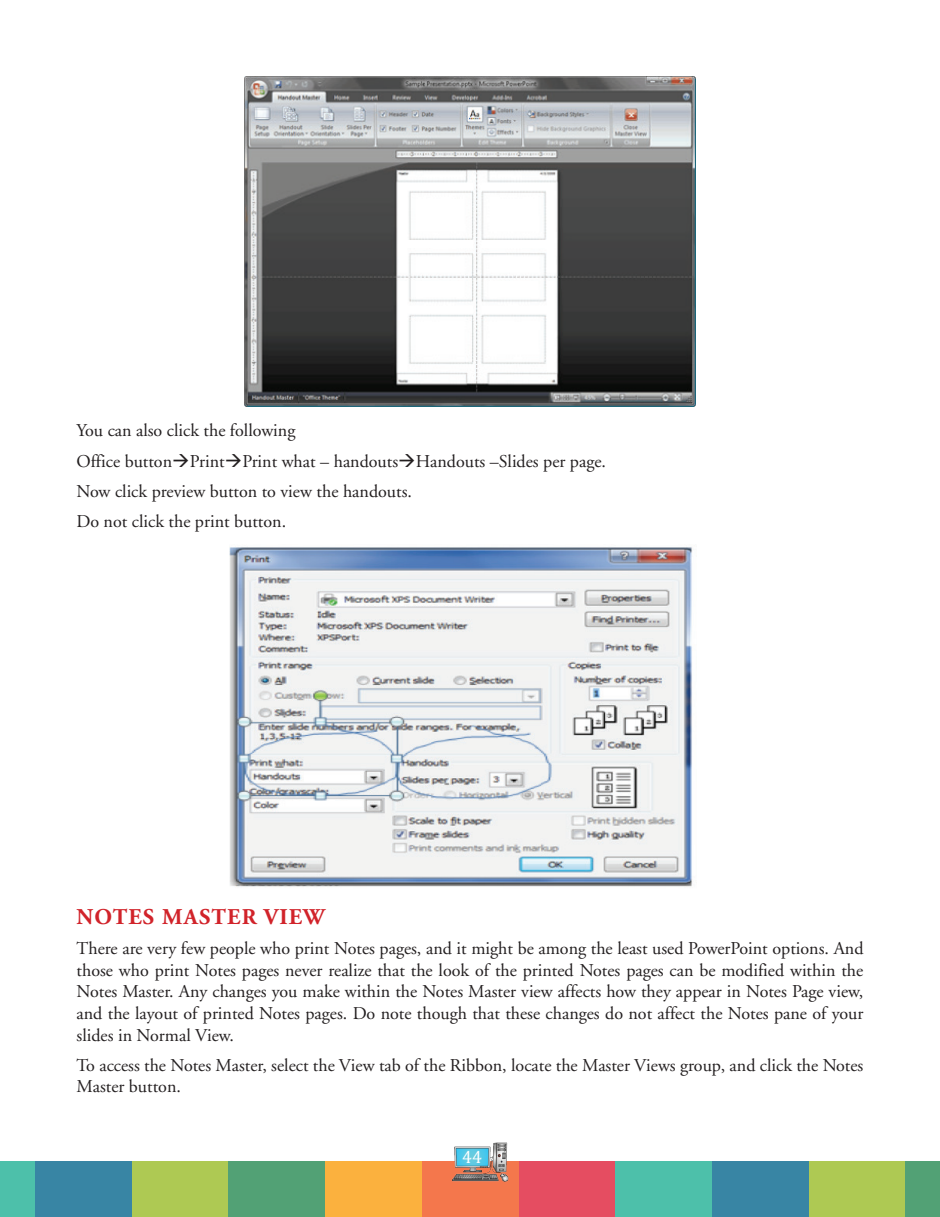
<style>
.page{position:relative;width:940px;height:1217px;background:#fff}
.page>*{position:absolute;margin:0;border:0;box-sizing:border-box;transform-origin:0 0}
.t1{font:700 22.5px "Adobe Garamond";letter-spacing:.05em;color:#d1232a}
.t2{font:18px/21.6px "Adobe Garamond";color:#231f20}
.t3{font:18px "Cambria";color:#fff}
</style>
<div class="page">
<div style="left:0;top:1161px;width:35px;height:55px;background:#4dc0aa"></div>
<div style="left:132px;top:1161px;width:96px;height:55px;background:#aec953"></div>
<div style="left:35px;top:1161px;width:97px;height:55px;background:#3885a4"></div>
<div style="left:518px;top:1161px;width:97px;height:55px;background:#e54d61"></div>
<div style="left:422px;top:1161px;width:96px;height:55px;background:#f4774c"></div>
<div style="left:228px;top:1161px;width:97px;height:55px;background:#52a175"></div>
<div style="left:615px;top:1161px;width:97px;height:55px;background:#4dc0aa"></div>
<div style="left:325px;top:1161px;width:97px;height:55px;background:#fbb13e"></div>
<div style="left:808px;top:1161px;width:97px;height:55px;background:#aec953"></div>
<div style="left:712px;top:1161px;width:96px;height:55px;background:#3885a4"></div>
<div style="left:905px;top:1161px;width:22px;height:55px;background:#52a175"></div>
<div style="left:927px;top:1161px;width:13px;height:55px;background:#52a175"></div>
<img style="left:452px;top:1142px;width:57px;height:40px">
<img style="left:244px;top:77px;width:451px;height:329px">
<img style="left:229px;top:547px;width:465px;height:340px">
<p class="t2" style="left:77px;top:416px;width:531px;line-height:30.2px">You can also click the following<br>Office button→Print→Print what – handouts→Handouts –Slides per page.<br>Now click preview button to view the handouts.<br>Do not click the print button.</p>
<p class="t1" style="left:77px;top:904px;width:250px">NOTES MASTER VIEW</p>
<p class="t2" style="left:77px;top:937px;width:788px;text-align:justify">There are very few people who print Notes pages, and it might be among the least used PowerPoint options. And those who print Notes pages never realize that the look of the printed Notes pages can be modified within the Notes Master. Any changes you make within the Notes Master view affects how they appear in Notes Page view, and the layout of printed Notes pages. Do note though that these changes do not affect the Notes pane of your slides in Normal View.</p>
<p class="t2" style="left:77px;top:1054px;width:788px">To access the Notes Master, select the View tab of the Ribbon, locate the Master Views group, and click the Notes<br>Master button.</p>
<p class="t3" style="left:462px;top:1146px;width:21px">44</p>
</div>
